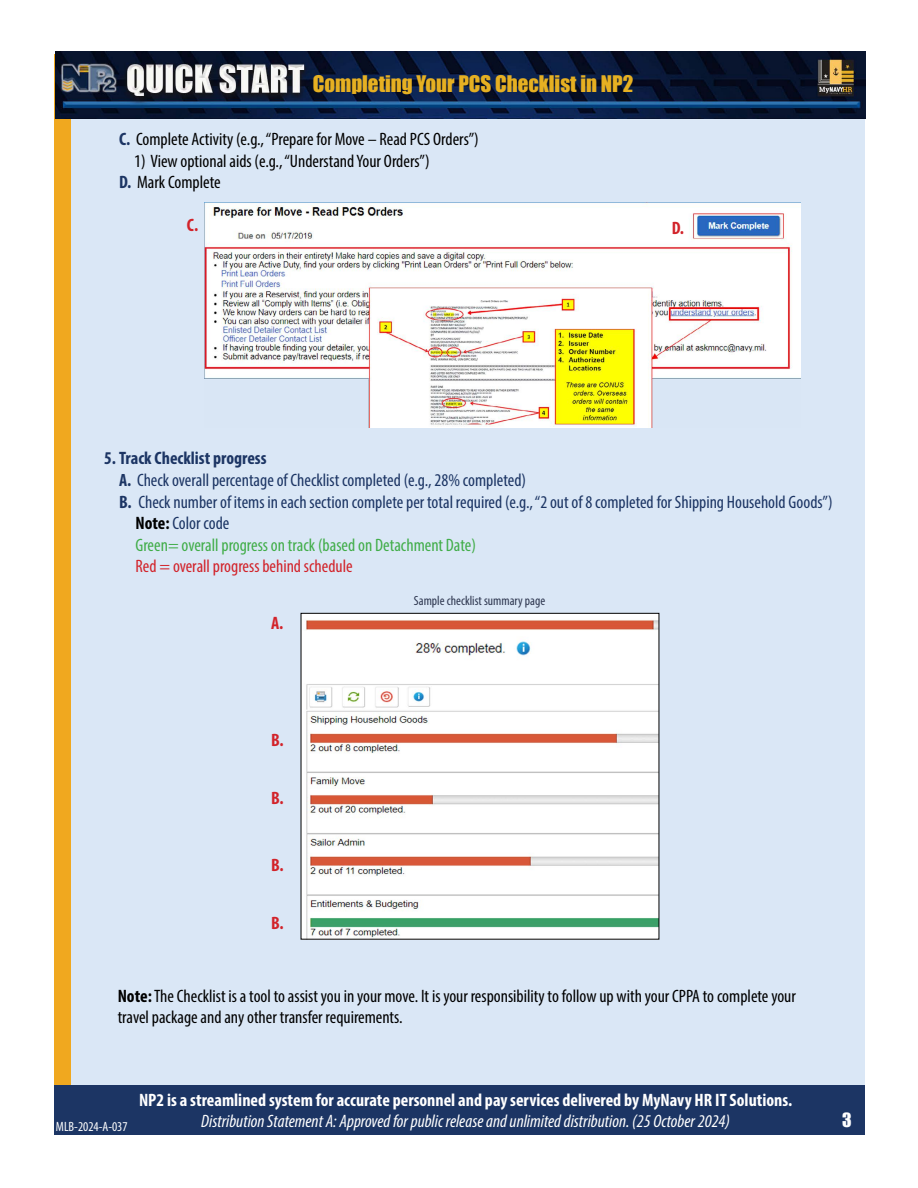
<style>
.page{position:relative;width:918px;height:1188px;background:#fff}
.page>*{position:absolute;margin:0;border:0;box-sizing:border-box;transform-origin:0 0}
.t1{font:21px "Impact";color:#e6b022}
.t2{font:condensed 18px/21.6px "Myriad Pro";color:#000}
.t3{font:condensed 18px "Myriad Pro";color:#1c3564}
.t4{font:700 condensed 18px "Myriad Pro";color:#fff}
.t5{font:italic condensed 18px "Myriad Pro";color:#fff}
.t6{font:condensed 18px "Myriad Pro";color:#41ad49}
.t7{font:condensed 18px "Myriad Pro";color:#d2232a}
.t8{font:700 condensed 18px "Myriad Pro";color:#1c3564}
.t9{font:700 condensed 18px "Myriad Pro";color:#d2232a}
.t10{font:18px "Impact";color:#fff}
.t11{font:condensed 13.5px "Myriad Pro";color:#fff}
.t12{font:condensed 13.35px "Myriad Pro";color:#2e3750}
.s1{font-weight:700;color:#1c3564}
.s2{font-weight:700;font-size:17.85px}
.s3{font-weight:700}
.s4{font-weight:700;color:#000}
</style>
<div class="page">
<div style="left:54px;top:54px;width:810px;height:1051px;background:#dae7f6"></div>
<div style="left:54px;top:54px;width:17px;height:1049px;background:#f0a81f"></div>
<div style="left:54px;top:1086px;width:810px;height:49px;background:#1c3564"></div>
<img style="left:205px;top:202px;width:596px;height:225px">
<img style="left:303px;top:615px;width:354px;height:323px">
<img style="left:55px;top:52px;width:810px;height:67px">
<p class="t1" style="left:313px;top:67px;width:322px">Completing Your PCS Checklist in NP2</p>
<p class="t2" style="left:119px;top:128px;width:361px"><span class="s1">C.</span> Complete Activity (e.g., “Prepare for Move – Read PCS Orders”)</p>
<p class="t2" style="left:119px;top:150px;width:312px;text-indent:15px">1) View optional aids (e.g., “Understand Your Orders”)<br><span class="s1">D.</span> Mark Complete</p>
<p class="t9" style="left:187px;top:214px;width:13px">C.</p>
<p class="t9" style="left:672px;top:217px;width:14px">D.</p>
<p class="t8" style="left:104px;top:447px;width:164px">5. Track Checklist progress</p>
<p class="t3" style="left:119px;top:469px;width:409px"><span class="s2">A.</span> Check overall percentage of Checklist completed (e.g., 28% completed)</p>
<p class="t3" style="left:119px;top:491px;width:715px"><span class="s3">B.</span> Check number of items in each section complete per total required (e.g., “2 out of 8 completed for Shipping Household Goods”)</p>
<p class="t3" style="left:136px;top:512px;width:95px"><span class="s4">Note:</span> Color code</p>
<p class="t6" style="left:136px;top:534px;width:342px">Green= overall progress on track (based on Detachment Date)</p>
<p class="t7" style="left:136px;top:556px;width:219px">Red = overall progress behind schedule</p>
<p class="t12" style="left:414px;top:593px;width:133px">Sample checklist summary page</p>
<p class="t9" style="left:271px;top:612px;width:14px">A.</p>
<p class="t9" style="left:271px;top:728px;width:14px">B.</p>
<p class="t9" style="left:271px;top:787px;width:14px">B.</p>
<p class="t9" style="left:271px;top:854px;width:14px">B.</p>
<p class="t9" style="left:271px;top:911px;width:14px">B.</p>
<p class="t2" style="left:118px;top:985px;width:680px"><span class="s3">Note:</span> The Checklist is a tool to assist you in your move. It is your responsibility to follow up with your CPPA to complete your travel package and any other transfer requirements.</p>
<p class="t4" style="left:139px;top:1089px;width:655px">NP2 is a streamlined system for accurate personnel and pay services delivered by MyNavy HR IT Solutions.</p>
<p class="t11" style="left:56px;top:1119px;width:73px">MLB-2024-A-037</p>
<p class="t5" style="left:201px;top:1111px;width:530px">Distribution Statement A: Approved for public release and unlimited distribution. (25 October 2024)</p>
<p class="t10" style="left:842px;top:1106px;width:11px">3</p>
</div>
